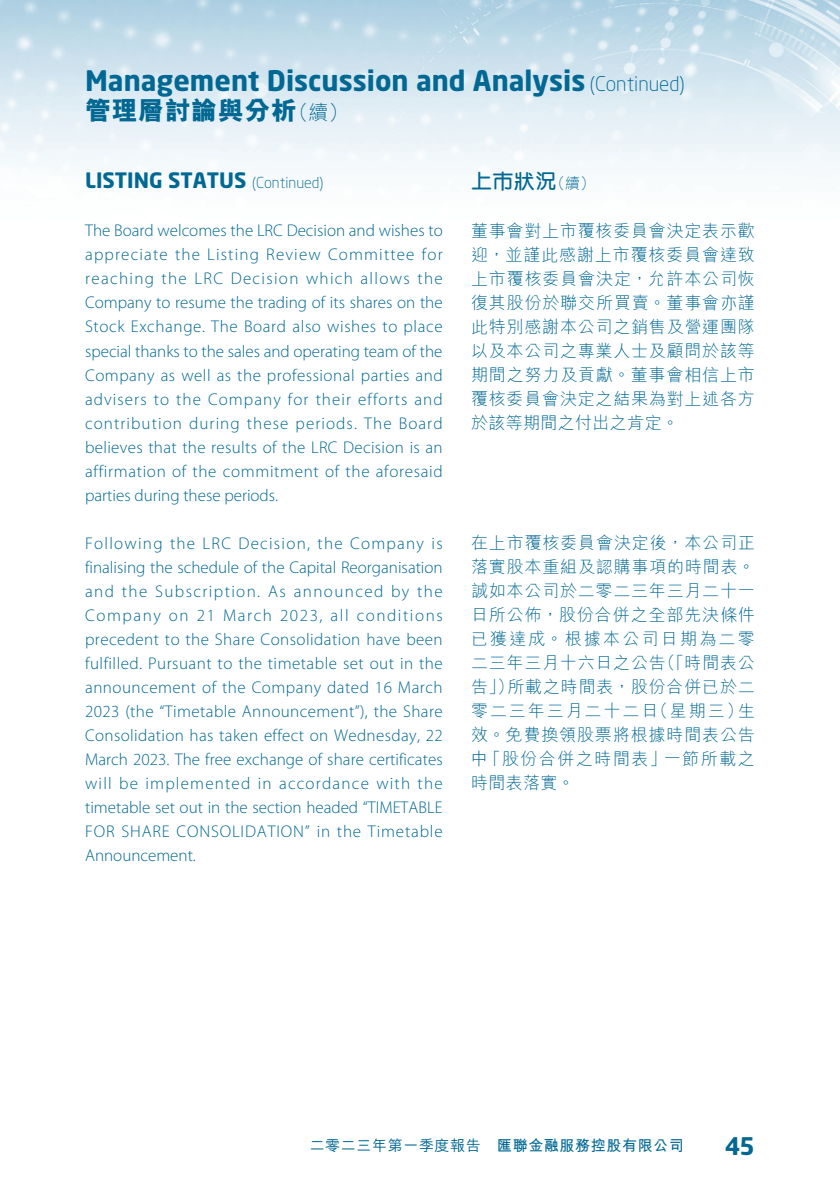
<style>
.page{position:relative;width:840px;height:1191px;background:#fff}
.page>*{position:absolute;margin:0;border:0;box-sizing:border-box;transform-origin:0 0}
.t1{font:700 28px "Neo Sans Std";color:#006893}
.t2{font:800 26px "M Hei HK";letter-spacing:.02em;color:#006893}
.t3{font:700 24px "Neo Sans Std";color:#006893}
._01_H1_E{font:700 21px "Neo Sans Std";color:#006893}
._001_H1_C{font:600 21px "M Yuen HK";color:#006893}
._00_txt_E{font:300 17px/24px "Myriad Pro";letter-spacing:.04em;color:#006893;text-align:justify}
._000_txt_C{font:300 17px/24px "M Hei HK";letter-spacing:.05em;color:#006893;text-align:justify}
.t4{font:700 15px "M Hei HK";letter-spacing:.04em;color:#006893}
.s1{font-weight:300;font-size:20px}
.s2{font-weight:300;font-size:15px}
.s3{font-family:"M Hei HK";font-weight:300;font-size:15px}
.s4{font-weight:500}
</style>
<div class="page">
<img style="left:0;top:0;width:839px;height:174px">
<h1 class="t1" style="left:85px;top:62px;width:601px">Management Discussion and Analysis <span class="s1">(Continued)</span></h1>
<h2 class="t2" style="left:85px;top:97px;width:265px">管理層討論與分析<span class="s1">（續）</span></h2>
<p class="_01_H1_E" style="left:85px;top:167px;width:240px">LISTING STATUS <span class="s2">(Continued)</span></p>
<p class="_00_txt_E" style="left:85px;top:219px;width:359px">The Board welcomes the LRC Decision and wishes to appreciate the Listing Review Committee for reaching the LRC Decision which allows the Company to resume the trading of its shares on the Stock Exchange. The Board also wishes to place special thanks to the sales and operating team of the Company as well as the professional parties and advisers to the Company for their efforts and contribution during these periods. The Board believes that the results of the LRC Decision is an affirmation of the commitment of the aforesaid parties during these periods.</p>
<p class="_00_txt_E" style="left:85px;top:531px;width:359px">Following the LRC Decision, the Company is finalising the schedule of the Capital Reorganisation and the Subscription. As announced by the Company on 21 March 2023, all conditions precedent to the Share Consolidation have been fulfilled. Pursuant to the timetable set out in the announcement of the Company dated 16 March 2023 (the “Timetable Announcement”), the Share Consolidation has taken effect on Wednesday, 22<br>March 2023. The free exchange of share certificates will be implemented in accordance with the timetable set out in the section headed “TIMETABLE FOR SHARE CONSOLIDATION” in the Timetable Announcement.</p>
<p class="_001_H1_C" style="left:471px;top:171px;width:125px">上市狀況<span class="s3">（續）</span></p>
<p class="_000_txt_C" style="left:471px;top:218px;width:285px">董事會對上市覆核委員會決定表示歡迎，並謹此感謝上市覆核委員會達致上市覆核委員會決定，允許本公司恢復其股份於聯交所買賣。董事會亦謹此特別感謝本公司之銷售及營運團隊以及本公司之專業人士及顧問於該等期間之努力及貢獻。董事會相信上市覆核委員會決定之結果為對上述各方於該等期間之付出之肯定。</p>
<p class="_000_txt_C" style="left:471px;top:530px;width:285px">在上市覆核委員會決定後，本公司正落實股本重組及認購事項的時間表。誠如本公司於二零二三年三月二十一日所公佈，股份合併之全部先決條件已獲達成。根據本公司日期為二零二三年三月十六日之公告（「時間表公告」）所載之時間表，股份合併已於二零二三年三月二十二日（星期三）生效。免費換領股票將根據時間表公告中「股份合併之時間表」一節所載之時間表落實。</p>
<p class="t4" style="left:309px;top:1135px;width:375px"><span class="s4">二零二三年第一季度報告</span> 匯聯金融服務控股有限公司</p>
<h3 class="t3" style="left:724px;top:1130px;width:31px">45</h3>
</div>
